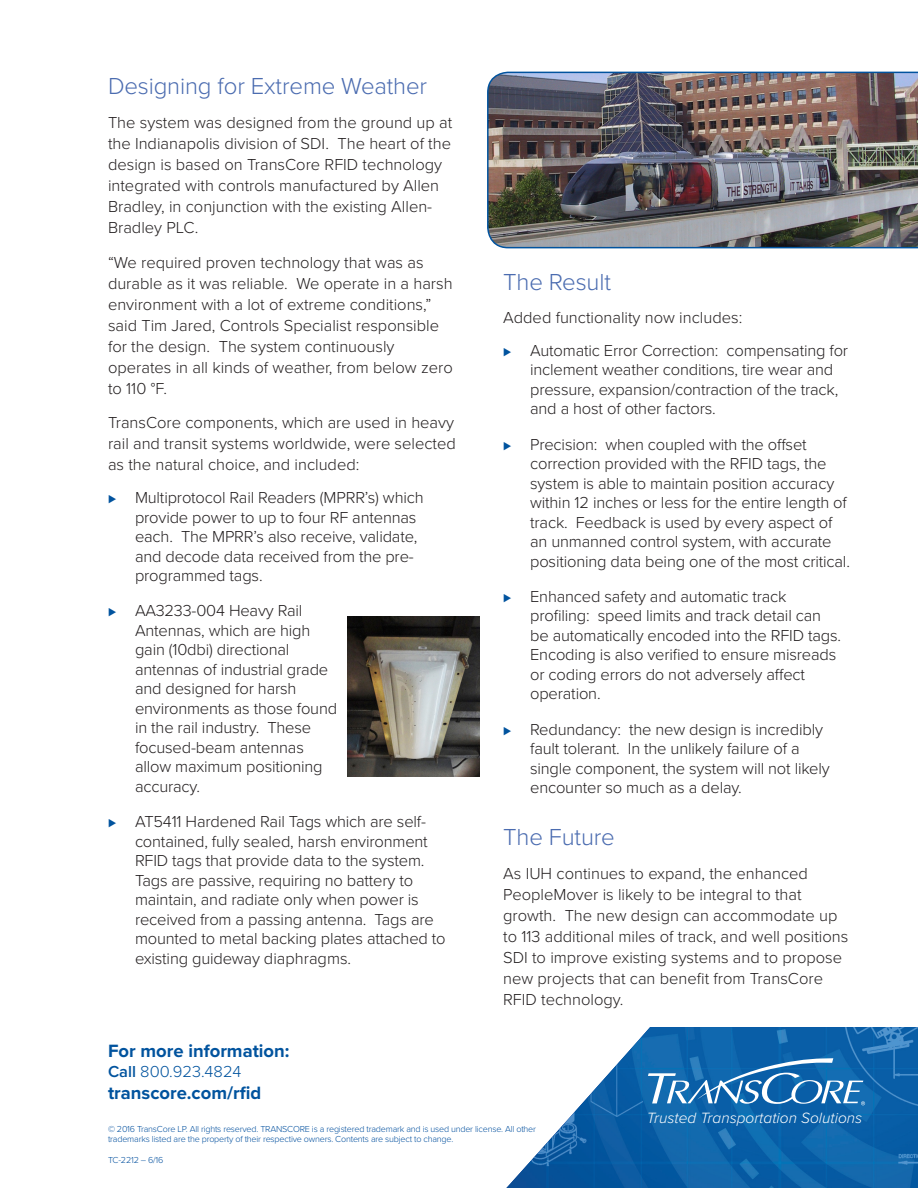
<style>
.page{position:relative;width:918px;height:1188px;background:#fff}
.page>*{position:absolute;margin:0;border:0;box-sizing:border-box;transform-origin:0 0}
.Body_Copy{font:300 24px "Proxima Nova";letter-spacing:-.005em;color:#4b6cb0}
.Contact_Headers{font:700 18.45px "Proxima Nova";color:#01539e}
.Body_Copy-2{font:300 16.5px/19.5px "Proxima Nova";letter-spacing:-.01em;color:#231f20}
.Contact_Headers-2{font:300 16.5px "Proxima Nova";color:#01539e}
.t1{font:italic 300 15.45px "Proxima Nova";color:#fff}
.t2{font:300 9px/10.5px "Proxima Nova";letter-spacing:-.02em;color:#014f9e}
.s1{font-size:13.5px;color:#01539e}
.s2{font-weight:600}
</style>
<div class="page">
<img style="left:506px;top:1027px;width:412px;height:161px">
<svg style="left:648px;top:1058px;width:217px;height:47px;background:#3b82bc"></svg>
<img style="left:348px;top:617px;width:132px;height:160px">
<img style="left:487px;top:72px;width:431px;height:176px">
<p class="Body_Copy" style="left:108px;top:71px;width:321px">Designing for Extreme Weather</p>
<p class="Body_Copy-2" style="left:108px;top:112px;width:346px;line-height:21px">The system was designed from the ground up at the Indianapolis division of SDI. The heart of the design is based on TransCore RFID technology integrated with controls manufactured by Allen Bradley, in conjunction with the existing Allen-Bradley PLC.</p>
<p class="Body_Copy-2" style="left:108px;top:252px;width:346px;line-height:21px">“We required proven technology that was as durable as it was reliable. We operate in a harsh environment with a lot of extreme conditions,” said Tim Jared, Controls Specialist responsible for the design. The system continuously operates in all kinds of weather, from below zero to 110 °F.</p>
<p class="Body_Copy-2" style="left:108px;top:412px;width:349px;line-height:21px;text-align:justify">TransCore components, which are used in heavy rail and transit systems worldwide, were selected as the natural choice, and included:</p>
<p class="Body_Copy-2" style="left:135px;top:488px;width:290px;text-indent:-27px"><span class="s1">⊲</span> Multiprotocol Rail Readers (MPRR’s) which provide power to up to four RF antennas each. The MPRR’s also receive, validate, and decode data received from the pre&shy;programmed tags.</p>
<p class="Body_Copy-2" style="left:135px;top:601px;width:204px;text-indent:-27px"><span class="s1">⊲</span> AA3233-004 Heavy Rail<br>Antennas, which are high gain (10dbi) directional antennas of industrial grade and designed for harsh environments as those found in the rail industry. These focused-beam antennas allow maximum positioning accuracy.</p>
<p class="Body_Copy-2" style="left:135px;top:812px;width:312px;text-indent:-27px"><span class="s1">⊲</span> AT5411 Hardened Rail Tags which are self&shy;contained, fully sealed, harsh environment RFID tags that provide data to the system.<br>Tags are passive, requiring no battery to maintain, and radiate only when power is received from a passing antenna. Tags are mounted to metal backing plates attached to existing guideway diaphragms.</p>
<p class="Contact_Headers" style="left:108px;top:1040px;width:183px">For more information:</p>
<p class="Contact_Headers-2" style="left:108px;top:1061px;width:135px"><span class="s2">Call</span> 800.923.4824</p>
<p class="Contact_Headers" style="left:108px;top:1082px;width:155px">transcore.com/rfid</p>
<p class="Body_Copy" style="left:503px;top:268px;width:109px">The Result</p>
<p class="Body_Copy-2" style="left:503px;top:308px;width:241px">Added functionality now includes:</p>
<p class="Body_Copy-2" style="left:530px;top:341px;width:320px;text-indent:-27px"><span class="s1">⊲</span> Automatic Error Correction: compensating for inclement weather conditions, tire wear and pressure, expansion/contraction of the track, and a host of other factors.</p>
<p class="Body_Copy-2" style="left:530px;top:435px;width:321px;text-indent:-27px"><span class="s1">⊲</span> Precision: when coupled with the offset correction provided with the RFID tags, the system is able to maintain position accuracy within 12 inches or less for the entire length of track. Feedback is used by every aspect of an unmanned control system, with accurate positioning data being one of the most critical.</p>
<p class="Body_Copy-2" style="left:530px;top:587px;width:313px;text-indent:-27px"><span class="s1">⊲</span> Enhanced safety and automatic track profiling: speed limits and track detail can be automatically encoded into the RFID tags.<br>Encoding is also verified to ensure misreads or coding errors do not adversely affect operation.</p>
<p class="Body_Copy-2" style="left:530px;top:720px;width:301px;text-indent:-27px"><span class="s1">⊲</span> Redundancy: the new design is incredibly fault tolerant. In the unlikely failure of a single component, the system will not likely encounter so much as a delay.</p>
<p class="Body_Copy" style="left:503px;top:823px;width:113px">The Future</p>
<p class="Body_Copy-2" style="left:503px;top:864px;width:347px;line-height:21px">As IUH continues to expand, the enhanced PeopleMover is likely to be integral to that growth. The new design can accommodate up to 113 additional miles of track, and well positions SDI to improve existing systems and to propose new projects that can benefit from TransCore RFID technology.</p>
<p class="t2" style="left:108px;top:1124px;width:430px">© 2016 TransCore LP. All rights reserved. TRANSCORE is a registered trademark and is used under license. All other trademarks listed are the property of their respective owners. Contents are subject to change.</p>
<p class="t2" style="left:108px;top:1155px;width:57px">TC-2212 – 6/16</p>
<p class="t1" style="left:647px;top:1109px;width:217px">Trusted Transportation Solutions</p>
</div>
